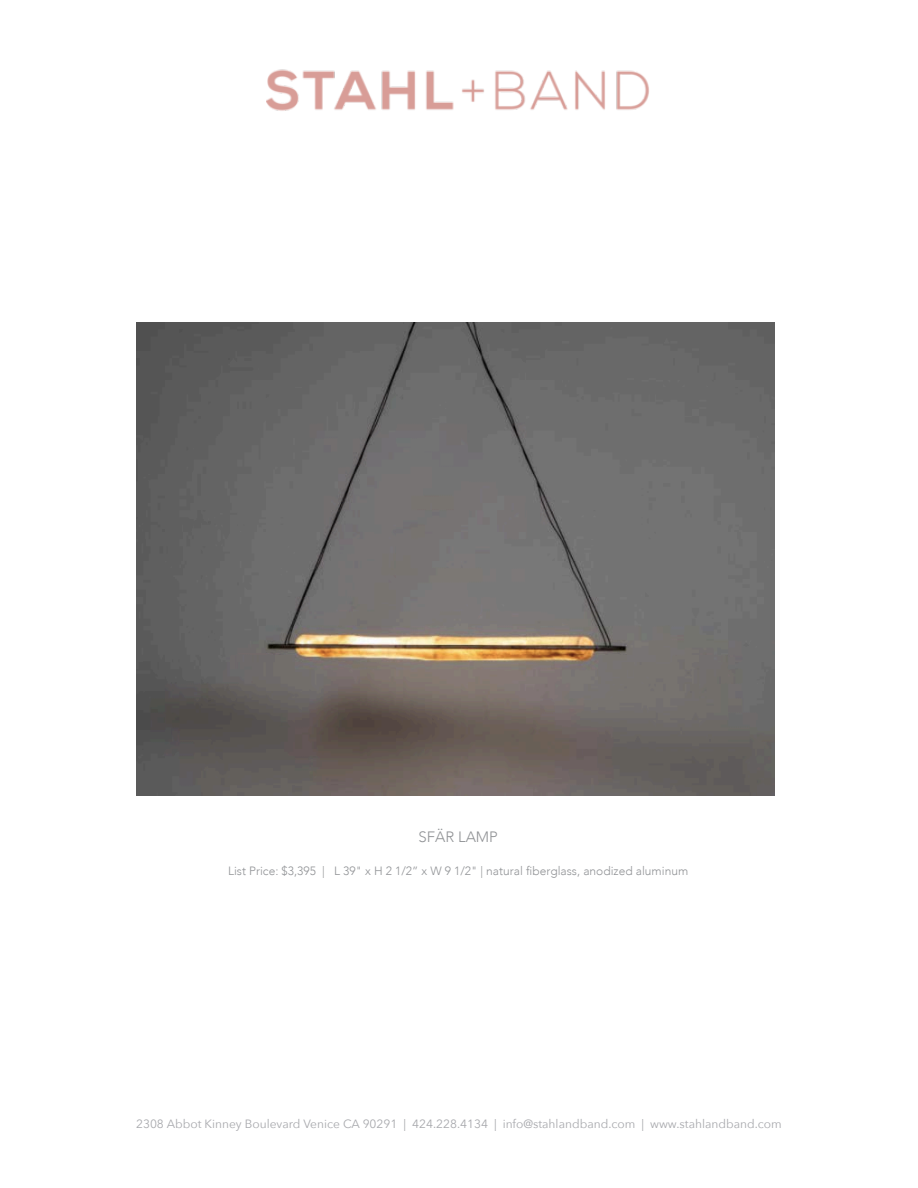
<style>
.page{position:relative;width:918px;height:1188px;background:#fff}
.page>*{position:absolute;margin:0;border:0;box-sizing:border-box;transform-origin:0 0}
.t1{font:300 15px "Avenir";color:#919396}
.t2{font:12px "Avenir Next";color:#a8a9ad}
.t3{font:300 12px "Avenir";color:#919396}
</style>
<div class="page">
<img style="left:267px;top:69px;width:382px;height:42px">
<img style="left:137px;top:323px;width:638px;height:472px">
<p class="t1" style="left:418px;top:828px;width:81px">SFÄR LAMP</p>
<p class="t3" style="left:228px;top:863px;width:462px">List Price: $3,395 | L 39" x H 2 1/2” x W 9 1/2" | natural fiberglass, anodized aluminum</p>
<p class="t2" style="left:136px;top:1114px;width:647px">2308 Abbot Kinney Boulevard Venice CA 90291 | 424.228.4134 | info@stahlandband.com | www.stahlandband.com</p>
</div>
